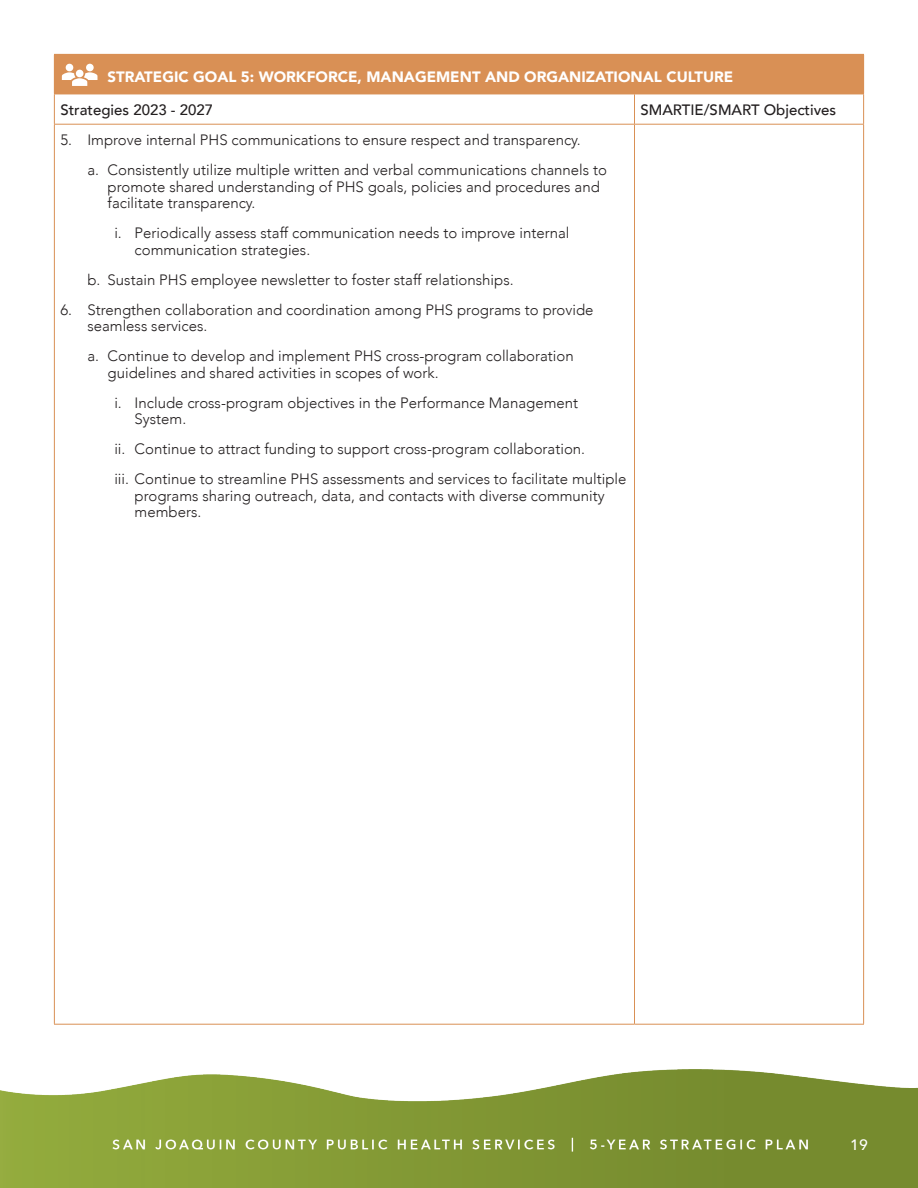
<style>
.page{position:relative;width:918px;height:1188px;background:#fff}
.page>*{position:absolute;margin:0;border:0;box-sizing:border-box;transform-origin:0 0}
.t1{font:300 15px/16.5px "Avenir";color:#231f20}
.Body_Text{font:900 15px "Avenir";color:#fff}
.Body_Text-2{font:500 15px "Avenir";color:#231f20}
.t2{font:500 15px "Avenir Next";color:#fff}
</style>
<div class="page">
<img style="left:0;top:1070px;width:918px;height:118px">
<div style="left:54px;top:54px;width:810px;height:40px;background:#d99055"></div>
<hr style="left:54px;top:94px;width:580px;height:1px;background:#d99055">
<hr style="left:54px;top:94px;width:1px;height:30px;background:#d99055">
<hr style="left:634px;top:94px;width:230px;height:1px;background:#d99055">
<hr style="left:634px;top:94px;width:1px;height:30px;background:#d99055">
<hr style="left:863px;top:94px;width:1px;height:30px;background:#d99055">
<hr style="left:54px;top:124px;width:580px;height:1px;background:#d99055">
<hr style="left:54px;top:125px;width:1px;height:899px;background:#d99055">
<hr style="left:634px;top:124px;width:230px;height:1px;background:#d99055">
<hr style="left:634px;top:125px;width:1px;height:899px;background:#d99055">
<hr style="left:863px;top:125px;width:1px;height:899px;background:#d99055">
<hr style="left:54px;top:1024px;width:580px;height:1px;background:#d99055">
<hr style="left:634px;top:1024px;width:230px;height:1px;background:#d99055">
<div style="left:66px;top:64px;width:7px;height:7px;background:#fff;border-radius:50%"></div>
<div style="left:86px;top:64px;width:8px;height:7px;background:#fff;border-radius:50%"></div>
<div style="left:76px;top:70px;width:7px;height:7px;background:#fff;border-radius:50%"></div>
<svg style="left:62px;top:72px;width:35px;height:14px"></svg>
<p class="Body_Text" style="left:108px;top:64px;width:627px">STRATEGIC GOAL 5: WORKFORCE, MANAGEMENT AND ORGANIZATIONAL CULTURE</p>
<p class="Body_Text-2" style="left:60px;top:97px;width:154px">Strategies 2023 - 2027</p>
<p class="Body_Text-2" style="left:640px;top:97px;width:197px">SMARTIE/SMART Objectives</p>
<p class="t1" style="left:60px;top:132px;width:522px">5. Improve internal PHS communications to ensure respect and transparency.</p>
<p class="t1" style="left:108px;top:162px;width:501px;text-indent:-20px">a. Consistently utilize multiple written and verbal communications channels to promote shared understanding of PHS goals, policies and procedures and facilitate transparency.</p>
<p class="t1" style="left:135px;top:225px;width:436px;text-indent:-20px">i. Periodically assess staff communication needs to improve internal communication strategies.</p>
<p class="t1" style="left:87px;top:271px;width:428px">b. Sustain PHS employee newsletter to foster staff relationships.</p>
<p class="t1" style="left:87px;top:301px;width:508px;text-indent:-27px">6. Strengthen collaboration and coordination among PHS programs to provide seamless services.</p>
<p class="t1" style="left:108px;top:348px;width:468px;text-indent:-20px">a. Continue to develop and implement PHS cross-program collaboration guidelines and shared activities in scopes of work.</p>
<p class="t1" style="left:135px;top:394px;width:445px;text-indent:-20px">i. Include cross-program objectives in the Performance Management<br>System.</p>
<p class="t1" style="left:114px;top:441px;width:472px">ii. Continue to attract funding to support cross-program collaboration.</p>
<p class="t1" style="left:135px;top:471px;width:493px;text-indent:-20px">iii. Continue to streamline PHS assessments and services to facilitate multiple programs sharing outreach, data, and contacts with diverse community members.</p>
<p class="t2" style="left:850px;top:1132px;width:19px">19</p>
</div>
